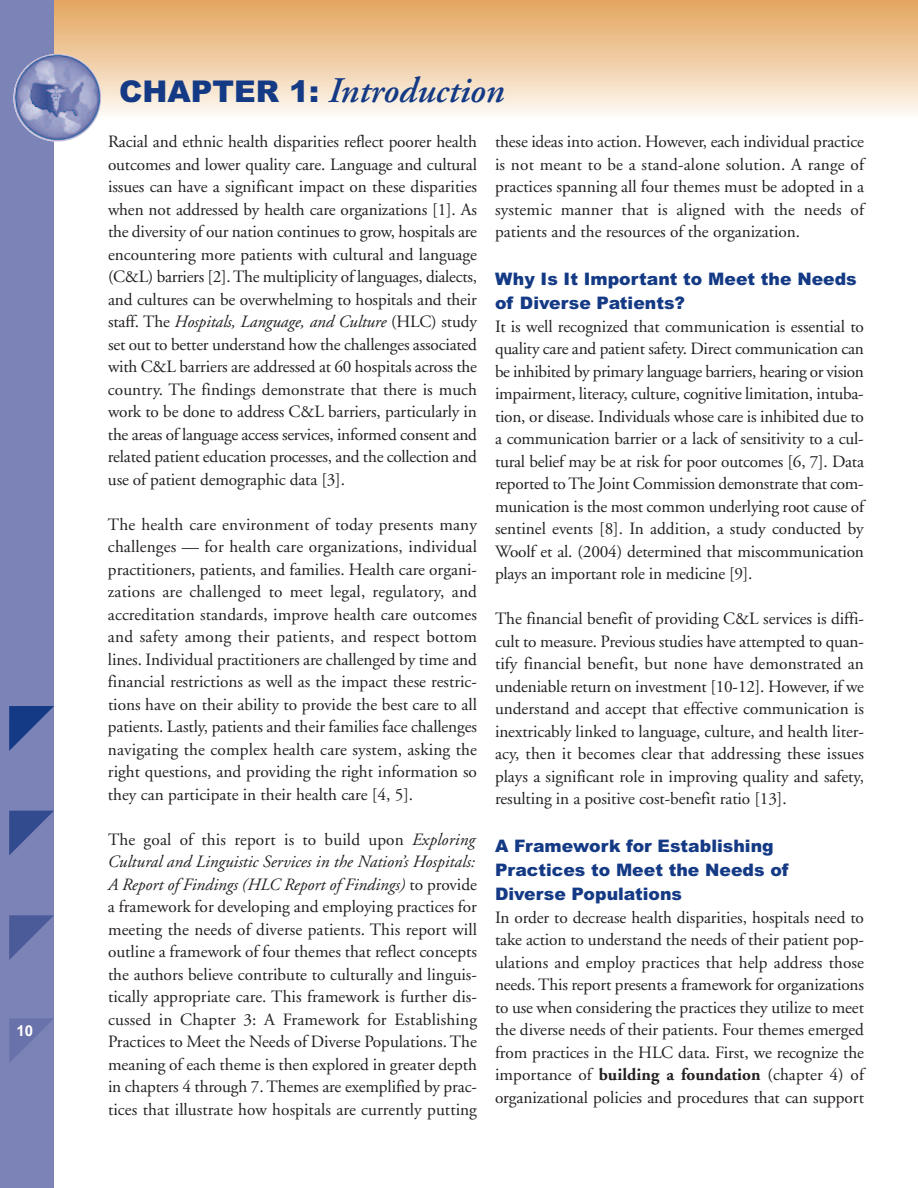
<style>
.page{position:relative;width:918px;height:1188px;background:#fff}
.page>*{position:absolute;margin:0;border:0;box-sizing:border-box;transform-origin:0 0}
.t1{font:italic 600 36px "Adobe Garamond";color:#143a85}
.t2{font:17.25px/22.5px "Adobe Garamond";letter-spacing:-.005em;color:#231f20;text-align:justify}
.t3{font:900 17.25px/24px "Arial";color:#143a85}
.t4{font:700 15px "Arial";color:#fff}
.s1{font-family:"Arial";font-weight:900;font-style:normal;font-size:30px}
.s2{font-style:italic}
.s3{font-weight:700}
</style>
<div class="page">
<div style="left:54px;top:0;width:864px;height:117px;background:linear-gradient(to bottom,#e3a35b,#fdf9f2)"></div>
<div style="left:0;top:0;width:54px;height:1188px;background:#7c83b6"></div>
<img style="left:14px;top:54px;width:87px;height:88px;border-radius:50%">
<svg style="left:9px;top:706px;width:45px;height:45px"></svg>
<svg style="left:9px;top:811px;width:45px;height:44px"></svg>
<svg style="left:9px;top:915px;width:45px;height:45px"></svg>
<svg style="left:9px;top:1018px;width:44px;height:45px"></svg>
<p class="t4" style="left:16px;top:1022px;width:18px">10</p>
<h1 class="t1" style="left:119px;top:77px;width:387px"><span class="s1">CHAPTER 1:</span> Introduction</h1>
<p class="t2" style="left:108px;top:132px;width:371px">Racial and ethnic health disparities reflect poorer health outcomes and lower quality care. Language and cultural issues can have a significant impact on these disparities when not addressed by health care organizations [1]. As the diversity of our nation continues to grow, hospitals are encountering more patients with cultural and language (C&amp;L) barriers [2]. The multiplicity of languages, dialects, and cultures can be overwhelming to hospitals and their staff. The <span class="s2">Hospitals, Language, and Culture</span> (HLC) study set out to better understand how the challenges associated with C&amp;L barriers are addressed at 60 hospitals across the country. The findings demonstrate that there is much work to be done to address C&amp;L barriers, particularly in the areas of language access services, informed consent and related patient education processes, and the collection and use of patient demographic data [3].</p>
<p class="t2" style="left:108px;top:515px;width:371px">The health care environment of today presents many challenges — for health care organizations, individual practitioners, patients, and families. Health care organi&shy;zations are challenged to meet legal, regulatory, and accreditation standards, improve health care outcomes and safety among their patients, and respect bottom lines. Individual practitioners are challenged by time and financial restrictions as well as the impact these restric&shy;tions have on their ability to provide the best care to all patients. Lastly, patients and their families face challenges navigating the complex health care system, asking the right questions, and providing the right information so they can participate in their health care [4, 5].</p>
<p class="t2" style="left:108px;top:830px;width:371px">The goal of this report is to build upon <span class="s2">Exploring Cultural and Linguistic Services in the Nation’s Hospitals:<br>A Report of Findings (HLC Report of Findings)</span> to provide a framework for developing and employing practices for meeting the needs of diverse patients. This report will outline a framework of four themes that reflect concepts the authors believe contribute to culturally and linguis&shy;tically appropriate care. This framework is further dis&shy;cussed in Chapter 3: A Framework for Establishing Practices to Meet the Needs of Diverse Populations. The meaning of each theme is then explored in greater depth in chapters 4 through 7. Themes are exemplified by prac&shy;tices that illustrate how hospitals are currently putting</p>
<p class="t2" style="left:495px;top:132px;width:371px">these ideas into action. However, each individual practice is not meant to be a stand-alone solution. A range of practices spanning all four themes must be adopted in a systemic manner that is aligned with the needs of patients and the resources of the organization.</p>
<p class="t3" style="left:495px;top:267px;width:363px">Why Is It Important to Meet the Needs of Diverse Patients?</p>
<p class="t2" style="left:495px;top:317px;width:371px">It is well recognized that communication is essential to quality care and patient safety. Direct communication can be inhibited by primary language barriers, hearing or vision impairment, literacy, culture, cognitive limitation, intuba&shy;tion, or disease. Individuals whose care is inhibited due to a communication barrier or a lack of sensitivity to a cul&shy;tural belief may be at risk for poor outcomes [6, 7]. Data reported toThe Joint Commission demonstrate that com&shy;munication is the most common underlying root cause of sentinel events [8]. In addition, a study conducted by Woolf et al. (2004) determined that miscommunication plays an important role in medicine [9].</p>
<p class="t2" style="left:495px;top:609px;width:371px">The financial benefit of providing C&amp;L services is diffi&shy;cult to measure. Previous studies have attempted to quan&shy;tify financial benefit, but none have demonstrated an undeniable return on investment [10-12]. However, if we understand and accept that effective communication is inextricably linked to language, culture, and health liter&shy;acy, then it becomes clear that addressing these issues plays a significant role in improving quality and safety, resulting in a positive cost-benefit ratio [13].</p>
<p class="t3" style="left:495px;top:834px;width:295px">A Framework for Establishing<br>Practices to Meet the Needs of<br>Diverse Populations</p>
<p class="t2" style="left:495px;top:908px;width:371px">In order to decrease health disparities, hospitals need to take action to understand the needs of their patient pop&shy;ulations and employ practices that help address those needs. This report presents a framework for organizations to use when considering the practices they utilize to meet the diverse needs of their patients. Four themes emerged from practices in the HLC data. First, we recognize the importance of <span class="s3">building a foundation</span> (chapter 4) of organizational policies and procedures that can support</p>
</div>
